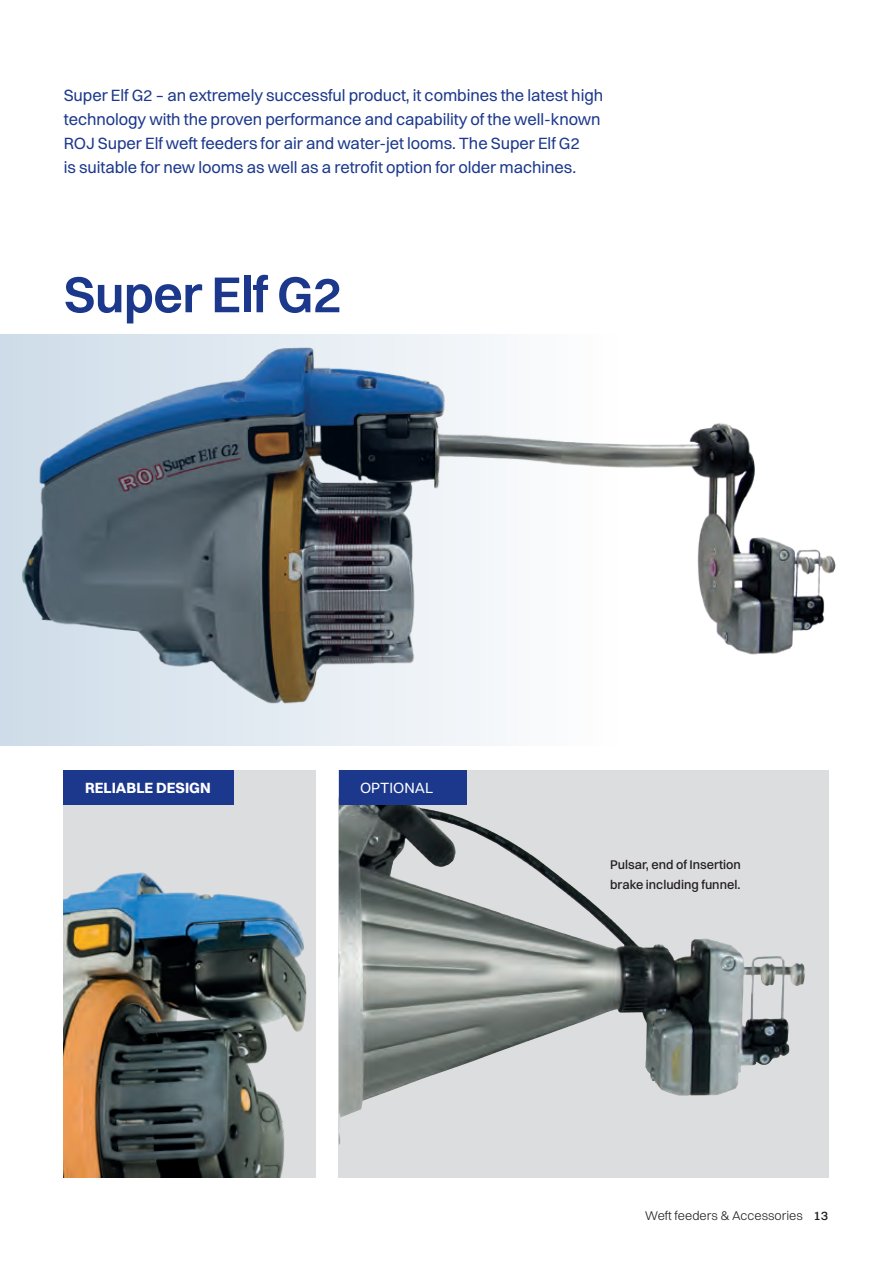
<style>
.page{position:relative;width:893px;height:1263px;background:#fff}
.page>*{position:absolute;margin:0;border:0;box-sizing:border-box;transform-origin:0 0}
.t1{font:600 51px "Switzer";letter-spacing:-.01em;color:#1b388c}
.t2{font:16.5px/24px "Switzer";letter-spacing:-.005em;color:#1b388c}
.t3{font:700 15px "Switzer";color:#fff}
.t4{font:15px "Switzer";color:#fff}
.t5{font:500 12.75px/19.5px "Switzer";color:#231f20}
.t6{font:300 12.75px "Switzer";color:#231f20}
.s1{font-weight:500}
</style>
<div class="page">
<img style="left:64px;top:790px;width:252px;height:388px">
<div style="left:339px;top:770px;width:490px;height:408px;background:#dcdddf"></div>
<img style="left:339px;top:770px;width:466px;height:375px">
<img style="left:682px;top:423px;width:154px;height:232px">
<svg style="left:0;top:334px;width:682px;height:411px"></svg>
<div style="left:64px;top:770px;width:170px;height:34px;background:#1b388c"></div>
<div style="left:339px;top:770px;width:127px;height:34px;background:#1b388c"></div>
<p class="t2" style="left:64px;top:83px;width:541px">Super Elf G2 – an extremely successful product, it combines the latest high technology with the proven performance and capability of the well-known ROJ Super Elf weft feeders for air and water-jet looms. The Super Elf G2<br>is suitable for new looms as well as a retrofit option for older machines.</p>
<h1 class="t1" style="left:64px;top:263px;width:280px">Super Elf G2</h1>
<p class="t3" style="left:85px;top:778px;width:127px">RELIABLE DESIGN</p>
<p class="t4" style="left:360px;top:778px;width:75px">OPTIONAL</p>
<p class="t5" style="left:610px;top:855px;width:132px">Pulsar, end of Insertion brake including funnel.</p>
<p class="t6" style="left:645px;top:1208px;width:185px">Weft feeders &amp; Accessories <span class="s1">13</span></p>
</div>
